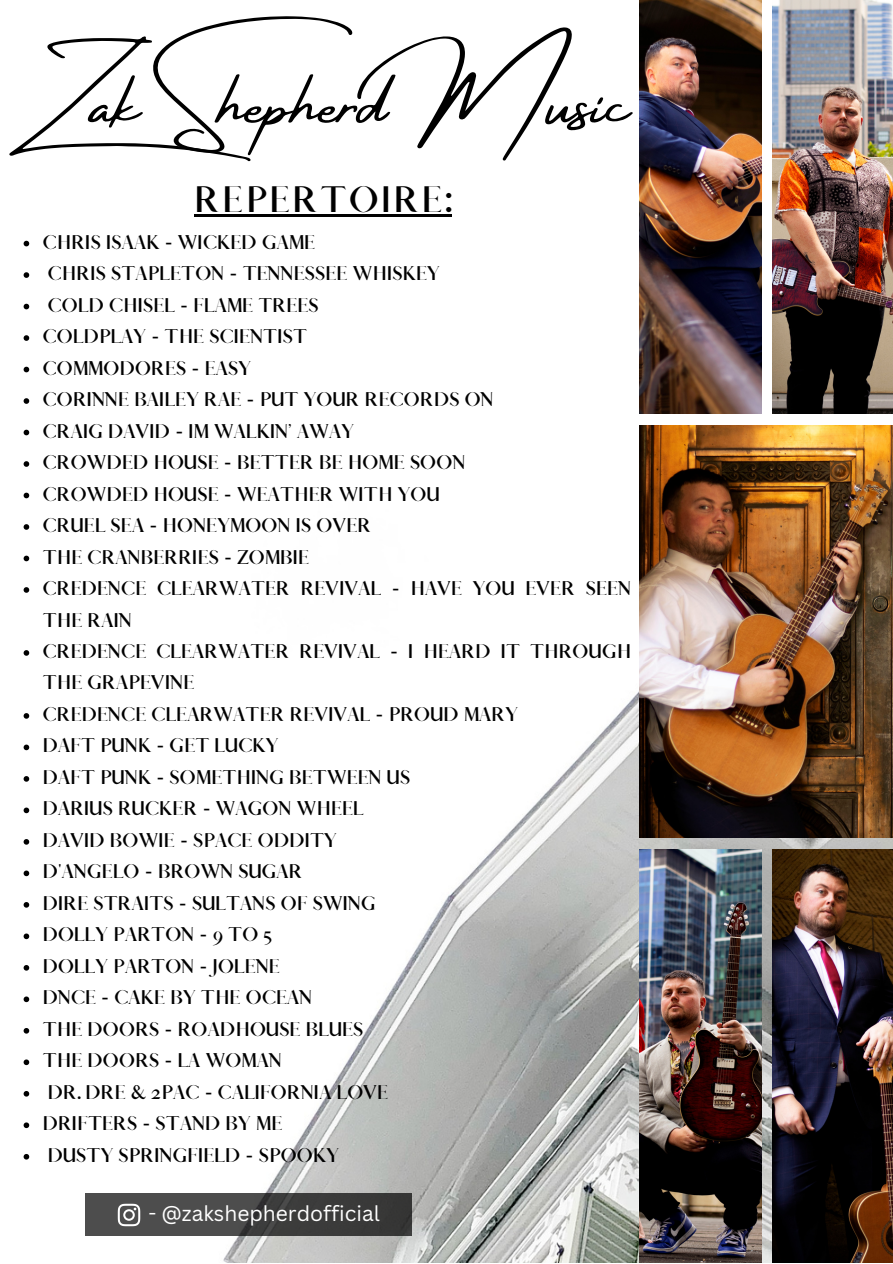
<style>
.page{position:relative;width:893px;height:1264px;background:#fff}
.page>*{position:absolute;margin:0;border:0;box-sizing:border-box;transform-origin:0 0}
.t1{font:72.45px "Amsterdam Four";color:#000}
.t2{font:700 33.15px "Afrah";letter-spacing:.075em;color:#000}
.t3{font:21px "Canva Sans";color:#fff}
.t4{font:700 17.85px/31.5px "Afrah";letter-spacing:.005em;color:#000}
</style>
<div class="page">
<img style="left:23px;top:0;width:869px;height:1262px">
<img style="left:772px;top:0;width:120px;height:414px">
<img style="left:639px;top:849px;width:122px;height:413px">
<img style="left:639px;top:425px;width:253px;height:412px">
<img style="left:772px;top:849px;width:120px;height:413px">
<img style="left:639px;top:0;width:122px;height:414px">
<div style="left:85px;top:1193px;width:327px;height:42px;background:linear-gradient(to right,#535353,#343434)"></div>
<svg style="left:118px;top:1203px;width:22px;height:23px"></svg>
<svg style="left:24px;top:241px;width:5px;height:5px"></svg>
<svg style="left:24px;top:272px;width:5px;height:6px"></svg>
<svg style="left:24px;top:304px;width:5px;height:5px"></svg>
<svg style="left:24px;top:335px;width:5px;height:6px"></svg>
<svg style="left:24px;top:367px;width:5px;height:5px"></svg>
<svg style="left:24px;top:398px;width:5px;height:6px"></svg>
<svg style="left:24px;top:429px;width:5px;height:6px"></svg>
<svg style="left:24px;top:461px;width:5px;height:6px"></svg>
<svg style="left:24px;top:492px;width:5px;height:6px"></svg>
<svg style="left:24px;top:524px;width:5px;height:6px"></svg>
<svg style="left:24px;top:555px;width:5px;height:6px"></svg>
<svg style="left:24px;top:587px;width:5px;height:5px"></svg>
<svg style="left:24px;top:650px;width:5px;height:5px"></svg>
<svg style="left:24px;top:713px;width:5px;height:5px"></svg>
<svg style="left:24px;top:744px;width:5px;height:6px"></svg>
<svg style="left:24px;top:776px;width:5px;height:5px"></svg>
<svg style="left:24px;top:807px;width:5px;height:6px"></svg>
<svg style="left:24px;top:839px;width:5px;height:5px"></svg>
<svg style="left:24px;top:870px;width:5px;height:6px"></svg>
<svg style="left:24px;top:902px;width:5px;height:5px"></svg>
<svg style="left:24px;top:933px;width:5px;height:6px"></svg>
<svg style="left:24px;top:965px;width:5px;height:5px"></svg>
<svg style="left:24px;top:996px;width:5px;height:6px"></svg>
<svg style="left:24px;top:1027px;width:5px;height:6px"></svg>
<svg style="left:24px;top:1059px;width:5px;height:6px"></svg>
<svg style="left:24px;top:1090px;width:5px;height:6px"></svg>
<svg style="left:24px;top:1122px;width:5px;height:6px"></svg>
<svg style="left:24px;top:1153px;width:5px;height:6px"></svg>
<hr style="left:194px;top:215px;width:257px;height:2px;background:#000">
<p class="t1" style="left:49px;top:63px;width:581px">Zak Shepherd Music</p>
<p class="t2" style="left:194px;top:179px;width:256px">REPERTOIRE:</p>
<p class="t4" style="left:43px;top:226px;width:274px">CHRIS ISAAK - WICKED GAME</p>
<p class="t4" style="left:48px;top:258px;width:393px">CHRIS STAPLETON - TENNESSEE WHISKEY</p>
<p class="t4" style="left:48px;top:289px;width:272px">COLD CHISEL - FLAME TREES</p>
<p class="t4" style="left:43px;top:321px;width:266px">COLDPLAY - THE SCIENTIST</p>
<p class="t4" style="left:43px;top:352px;width:210px">COMMODORES - EASY</p>
<p class="t4" style="left:43px;top:384px;width:452px">CORINNE BAILEY RAE - PUT YOUR RECORDS ON</p>
<p class="t4" style="left:43px;top:415px;width:313px">CRAIG DAVID - IM WALKIN’ AWAY</p>
<p class="t4" style="left:43px;top:447px;width:424px">CROWDED HOUSE - BETTER BE HOME SOON</p>
<p class="t4" style="left:43px;top:478px;width:398px">CROWDED HOUSE - WEATHER WITH YOU</p>
<p class="t4" style="left:43px;top:510px;width:330px">CRUEL SEA - HONEYMOON IS OVER</p>
<p class="t4" style="left:43px;top:541px;width:268px">THE CRANBERRIES - ZOMBIE</p>
<p class="t4" style="left:43px;top:573px;width:589px">CREDENCE CLEARWATER REVIVAL - HAVE YOU EVER SEEN<br>THE RAIN</p>
<p class="t4" style="left:43px;top:636px;width:589px">CREDENCE CLEARWATER REVIVAL - I HEARD IT THROUGH<br>THE GRAPEVINE</p>
<p class="t4" style="left:43px;top:698px;width:477px">CREDENCE CLEARWATER REVIVAL - PROUD MARY</p>
<p class="t4" style="left:43px;top:730px;width:237px">DAFT PUNK - GET LUCKY</p>
<p class="t4" style="left:43px;top:761px;width:369px">DAFT PUNK - SOMETHING BETWEEN US</p>
<p class="t4" style="left:43px;top:793px;width:322px">DARIUS RUCKER - WAGON WHEEL</p>
<p class="t4" style="left:43px;top:824px;width:295px">DAVID BOWIE - SPACE ODDITY</p>
<p class="t4" style="left:43px;top:856px;width:261px">D'ANGELO - BROWN SUGAR</p>
<p class="t4" style="left:43px;top:887px;width:334px">DIRE STRAITS - SULTANS OF SWING</p>
<p class="t4" style="left:43px;top:919px;width:230px">DOLLY PARTON - 9 TO 5</p>
<p class="t4" style="left:43px;top:950px;width:239px">DOLLY PARTON - JOLENE</p>
<p class="t4" style="left:43px;top:982px;width:271px">DNCE - CAKE BY THE OCEAN</p>
<p class="t4" style="left:43px;top:1013px;width:322px">THE DOORS - ROADHOUSE BLUES</p>
<p class="t4" style="left:43px;top:1045px;width:241px">THE DOORS - LA WOMAN</p>
<p class="t4" style="left:48px;top:1076px;width:342px">DR. DRE &amp; 2PAC - CALIFORNIA LOVE</p>
<p class="t4" style="left:43px;top:1108px;width:241px">DRIFTERS - STAND BY ME</p>
<p class="t4" style="left:48px;top:1139px;width:293px">DUSTY SPRINGFIELD - SPOOKY</p>
<p class="t3" style="left:148px;top:1198px;width:233px">- @zakshepherdofficial</p>
</div>
